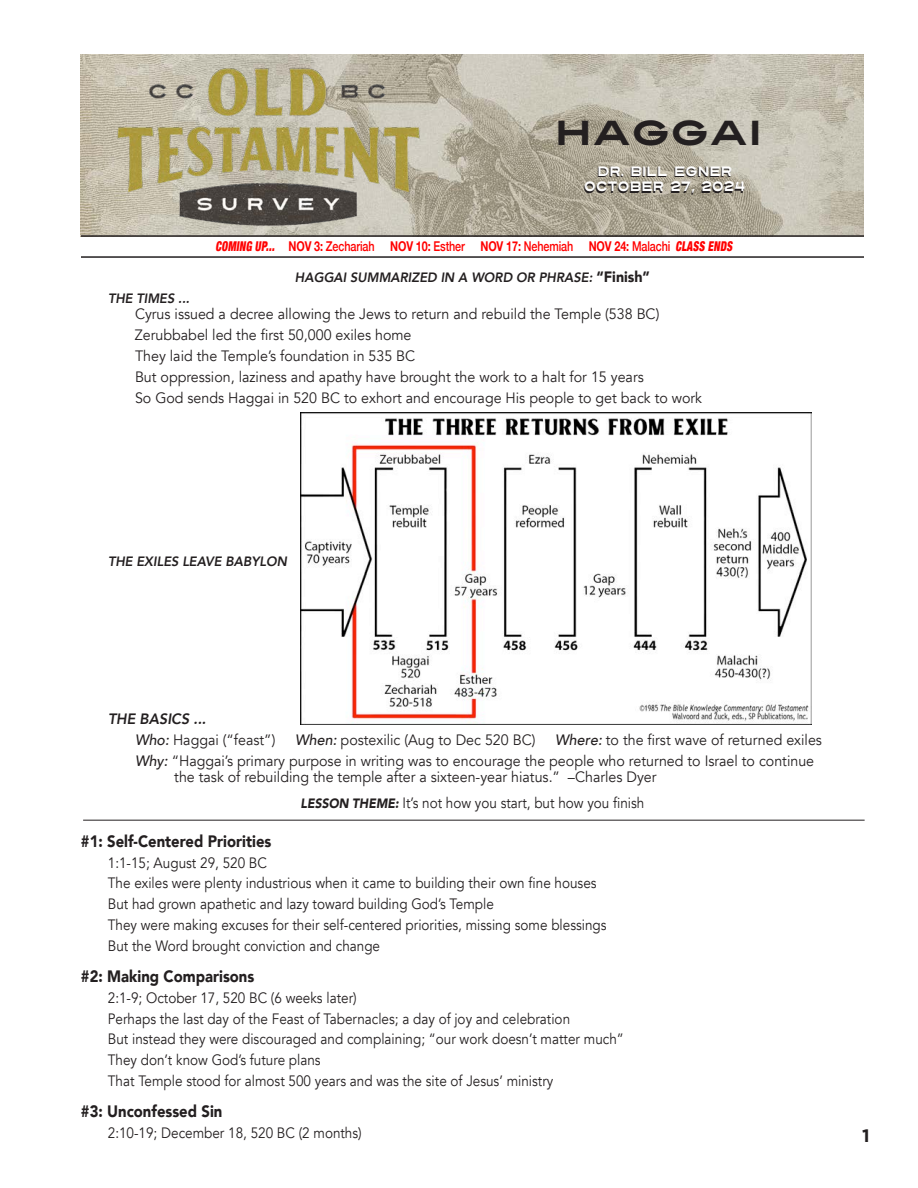
<style>
.page{position:relative;width:918px;height:1188px;background:#fff}
.page>*{position:absolute;margin:0;border:0;box-sizing:border-box;transform-origin:0 0}
.t1{font:34.5px "Turnpike";letter-spacing:.01em;color:#231f20}
.t2{font:700 18px "Gotham";color:#231f20}
.t3{font:900 16.5px "Avenir";color:#231f20;scale:.9 1}
.t4{font:15px "Avenir";color:#231f20;scale:.9 1}
.t5{font:15px "Avenir";color:#231f20;scale:.95 1}
.t6{font:italic 800 15px "Avenir";color:#231f20;scale:.95 1}
.t7{font:500 13.5px "Helvetica Neue";letter-spacing:-.01em;color:#f00;scale:.8 1}
.t8{font:italic 800 13.5px "Avenir";color:#231f20;scale:.95 1}
.t9{font:13.5px "Turnpike";color:#231f20;scale:.8 1}
.s1{font-weight:900;font-stretch:condensed}
.s2{font-weight:700}
.s3{font-weight:900;font-style:normal;font-size:15px}
.s4{font-weight:500;font-style:italic}
.s5{font-weight:900;font-style:italic;font-size:13.5px}
</style>
<div class="page">
<img style="left:81px;top:54px;width:782px;height:181px">
<img style="left:115px;top:66px;width:309px;height:163px">
<hr style="left:81px;top:235px;width:783px;height:2px;background:#231f20">
<hr style="left:81px;top:256px;width:783px;height:2px;background:#231f20">
<hr style="left:83px;top:820px;width:782px;height:1px;background:#231f20">
<img style="left:300px;top:412px;width:511px;height:312px">
<p class="t1" style="left:555px;top:108px;width:209px">HAGGAI</p>
<p class="t9" style="left:597px;top:163px;width:170px">DR. BILL EGNER</p>
<p class="t9" style="left:584px;top:178px;width:203px">OCTOBER 27, 2024</p>
<p class="t7" style="left:215px;top:235px;width:651px"><span class="s1">COMING UP...</span> <span class="s2">NOV 3:</span> Zechariah <span class="s2">NOV 10:</span> Esther <span class="s2">NOV 17:</span> Nehemiah <span class="s2">NOV 24:</span> Malachi <span class="s1">CLASS ENDS</span></p>
<p class="t8" style="left:295px;top:269px;width:375px">HAGGAI SUMMARIZED IN A WORD OR PHRASE: <span class="s3">“Finish”</span></p>
<p class="t8" style="left:108px;top:290px;width:87px">THE TIMES ...</p>
<p class="t5" style="left:135px;top:305px;width:553px">Cyrus issued a decree allowing the Jews to return and rebuild the Temple (538 BC)</p>
<p class="t5" style="left:135px;top:326px;width:293px">Zerubbabel led the first 50,000 exiles home</p>
<p class="t5" style="left:135px;top:347px;width:297px">They laid the Temple’s foundation in 535 BC</p>
<p class="t5" style="left:135px;top:368px;width:537px">But oppression, laziness and apathy have brought the work to a halt for 15 years</p>
<p class="t5" style="left:135px;top:389px;width:599px">So God sends Haggai in 520 BC to exhort and encourage His people to get back to work</p>
<p class="t8" style="left:108px;top:554px;width:190px">THE EXILES LEAVE BABYLON</p>
<p class="t6" style="left:108px;top:710px;width:105px">THE BASICS ...</p>
<p class="t5" style="left:135px;top:731px;width:149px"><span class="s4">Who:</span> Haggai (“feast”)</p>
<p class="t5" style="left:295px;top:731px;width:254px"><span class="s4">When:</span> postexilic (Aug to Dec 520 BC)</p>
<p class="t5" style="left:555px;top:731px;width:282px"><span class="s4">Where:</span> to the first wave of returned exiles</p>
<p class="t5" style="left:135px;top:752px;width:716px"><span class="s4">Why:</span> “Haggai’s primary purpose in writing was to encourage the people who returned to Israel to continue</p>
<p class="t5" style="left:174px;top:768px;width:509px">the task of rebuilding the temple after a sixteen-year hiatus.” –Charles Dyer</p>
<p class="t4" style="left:301px;top:794px;width:384px"><span class="s5">LESSON THEME:</span> It’s not how you start, but how you finish</p>
<p class="t3" style="left:81px;top:827px;width:213px">#1: Self-Centered Priorities</p>
<p class="t4" style="left:108px;top:853px;width:178px">1:1-15; August 29, 520 BC</p>
<p class="t4" style="left:108px;top:874px;width:545px">The exiles were plenty industrious when it came to building their own fine houses</p>
<p class="t4" style="left:108px;top:895px;width:430px">But had grown apathetic and lazy toward building God’s Temple</p>
<p class="t4" style="left:108px;top:916px;width:556px">They were making excuses for their self-centered priorities, missing some blessings</p>
<p class="t4" style="left:108px;top:937px;width:304px">But the Word brought conviction and change</p>
<p class="t3" style="left:81px;top:962px;width:194px">#2: Making Comparisons</p>
<p class="t4" style="left:108px;top:989px;width:278px">2:1-9; October 17, 520 BC (6 weeks later)</p>
<p class="t4" style="left:108px;top:1009px;width:515px">Perhaps the last day of the Feast of Tabernacles; a day of joy and celebration</p>
<p class="t4" style="left:108px;top:1030px;width:575px">But instead they were discouraged and complaining; “our work doesn’t matter much”</p>
<p class="t4" style="left:108px;top:1051px;width:238px">They don’t know God’s future plans</p>
<p class="t4" style="left:108px;top:1072px;width:497px">That Temple stood for almost 500 years and was the site of Jesus’ ministry</p>
<p class="t3" style="left:81px;top:1097px;width:159px">#3: Unconfessed Sin</p>
<p class="t4" style="left:108px;top:1124px;width:284px">2:10-19; December 18, 520 BC (2 months)</p>
<p class="t2" style="left:862px;top:1124px;width:9px">1</p>
</div>
